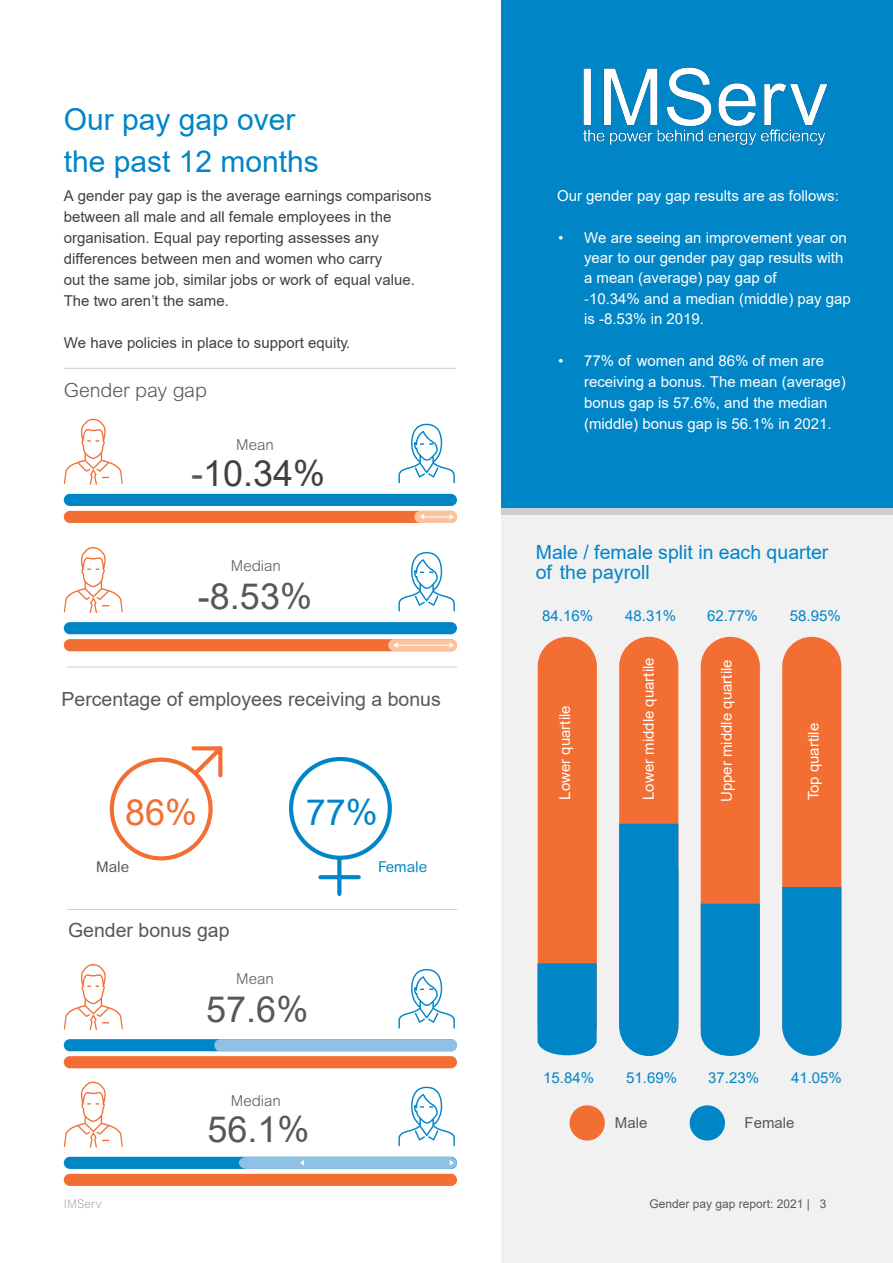
<style>
.page{position:relative;width:893px;height:1263px;background:#fff}
.page>*{position:absolute;margin:0;border:0;box-sizing:border-box;transform-origin:0 0}
.Subtitle{font:36px "Arial";color:#57585a}
.Subtitle-2{font:36px "Arial";color:#404040}
.Subtitle-3{font:36px "Arial";color:#f26e32}
.Subtitle-4{font:36px "Arial";color:#0085c7}
.Body-copy{font:30px/42px "Arial";color:#0085c7}
.Paragraph_Style_1{font:19.5px "Arial";color:#57585a}
.Paragraph_Style_1-2{font:19.5px/20.5px "Arial";color:#0085c7}
.Paragraph_Style_1-3{font:300 19.5px "Arial Rounded MT Pro";color:#57585a}
.Body-copy-2{font:15px/20.4px "Arial";color:#fff}
.Body-copy-3{font:15px/21px "Arial";color:#404040}
.Paragraph_Style_1-4{font:15px "Arial";color:#fff}
.Body-copy-4{font:15px "Arial";color:#0085c7}
.Body-copy-5{font:300 15px "Arial MT Std";color:#57585a}
.subtitle{font:15px "Arial";color:#57585a}
.subtitle-2{font:15px "Arial Rounded MT Pro";color:#0085c7}
.subtitle-3{font:15px "Arial Rounded MT Pro";color:#57585a}
.t1{font:12px "Arial";color:#57585a}
.t2{font:300 12px "Arial MT Std";color:#a7aaac}
.s1{color:#57585a}
.s2{font-family:"Arial MT Std";font-weight:300}
</style>
<div class="page">
<div style="left:502px;top:514px;width:391px;height:749px;background:#f1f1f1"></div>
<div style="left:502px;top:507px;width:391px;height:7px;background:#ceced0"></div>
<div style="left:502px;top:0;width:391px;height:507px;background:#0085c7"></div>
<svg style="left:64px;top:964px;width:59px;height:66px"></svg>
<svg style="left:398px;top:969px;width:57px;height:59px"></svg>
<div style="left:64px;top:1039px;width:393px;height:12px;background:#0085c7;border-radius:6px"></div>
<div style="left:214px;top:1039px;width:243px;height:12px;background:#8fc0e5;border-radius:6px"></div>
<svg style="left:64px;top:1082px;width:59px;height:66px"></svg>
<svg style="left:398px;top:1086px;width:57px;height:60px"></svg>
<div style="left:64px;top:1157px;width:393px;height:12px;background:#0085c7;border-radius:6px"></div>
<div style="left:239px;top:1157px;width:218px;height:12px;background:#8fc0e5"></div>
<div style="left:110px;top:757px;width:103px;height:103px;border:4px solid #f26e32;border-radius:50%"></div>
<svg style="left:189px;top:746px;width:34px;height:33px"></svg>
<div style="left:289px;top:757px;width:103px;height:103px;border:4px solid #0085c7;border-radius:50%"></div>
<svg style="left:337px;top:858px;width:4px;height:36px"></svg>
<svg style="left:320px;top:875px;width:39px;height:4px"></svg>
<hr style="left:67px;top:909px;width:390px;height:1px;background:#d0cecf">
<hr style="left:67px;top:667px;width:390px;height:1px;background:#d0cecf">
<hr style="left:64px;top:368px;width:392px;height:1px;background:#d0cecf">
<div style="left:782px;top:637px;width:59px;height:418px;background:#f26e32;border-radius:30px"></div>
<div style="left:701px;top:637px;width:59px;height:418px;background:#f26e32;border-radius:30px"></div>
<div style="left:619px;top:637px;width:59px;height:418px;background:#f26e32;border-radius:30px"></div>
<div style="left:538px;top:637px;width:59px;height:418px;background:#f26e32;border-radius:30px"></div>
<div style="left:782px;top:887px;width:59px;height:169px;background:#0085c7"></div>
<div style="left:701px;top:904px;width:59px;height:152px;background:#0085c7"></div>
<div style="left:570px;top:1105px;width:35px;height:35px;background:#f26e32;border-radius:50%"></div>
<div style="left:690px;top:1105px;width:35px;height:35px;background:#0085c7;border-radius:50%"></div>
<svg style="left:64px;top:419px;width:59px;height:66px"></svg>
<svg style="left:398px;top:424px;width:57px;height:59px"></svg>
<div style="left:64px;top:494px;width:393px;height:12px;background:#0085c7;border-radius:6px"></div>
<svg style="left:64px;top:547px;width:59px;height:66px"></svg>
<svg style="left:398px;top:552px;width:57px;height:59px"></svg>
<div style="left:64px;top:622px;width:393px;height:12px;background:#0085c7;border-radius:6px"></div>
<div style="left:64px;top:511px;width:393px;height:12px;background:#f26e32;border-radius:6px"></div>
<div style="left:64px;top:639px;width:393px;height:12px;background:#f26e32;border-radius:6px"></div>
<div style="left:64px;top:1056px;width:393px;height:12px;background:#f26e32;border-radius:6px"></div>
<div style="left:64px;top:1174px;width:393px;height:12px;background:#f26e32;border-radius:6px"></div>
<div style="left:414px;top:511px;width:43px;height:12px;background:#fbc29f;border-radius:6px"></div>
<svg style="left:420px;top:514px;width:34px;height:6px"></svg>
<div style="left:388px;top:639px;width:69px;height:12px;background:#fbc29f;border-radius:6px"></div>
<hr style="left:396px;top:645px;width:55px;height:1px;background:#fff">
<svg style="left:450px;top:642px;width:4px;height:6px"></svg>
<svg style="left:393px;top:642px;width:5px;height:6px"></svg>
<img style="left:583px;top:67px;width:245px;height:78px">
<div style="left:619px;top:824px;width:59px;height:232px;background:#0085c7"></div>
<svg style="left:537px;top:963px;width:60px;height:92px;background:#0b89c7"></svg>
<p class="Body-copy" style="left:64px;top:98px;width:257px">Our pay gap over the past 12 months</p>
<p class="Body-copy-3" style="left:64px;top:185px;width:369px">A gender pay gap is the average earnings comparisons between all male and all female employees in the organisation. Equal pay reporting assesses any differences between men and women who carry<br>out the same job, similar jobs or work of equal value.<br>The two aren’t the same.</p>
<p class="Body-copy-3" style="left:64px;top:332px;width:288px">We have policies in place to support equity.</p>
<p class="Paragraph_Style_1-3" style="left:64px;top:379px;width:145px">Gender pay gap</p>
<p class="Body-copy-5" style="left:236px;top:436px;width:39px">Mean</p>
<p class="Subtitle-2" style="left:191px;top:449px;width:136px"><span class="s1">-</span>10.34%</p>
<p class="Body-copy-5" style="left:231px;top:557px;width:52px">Median</p>
<p class="Subtitle" style="left:198px;top:572px;width:116px">-8.53%</p>
<p class="Paragraph_Style_1" style="left:62px;top:685px;width:381px">Percentage of employees receiving a bonus</p>
<p class="Subtitle-3" style="left:125px;top:787px;width:74px">86%</p>
<p class="Subtitle-4" style="left:306px;top:787px;width:74px">77%</p>
<p class="subtitle-3" style="left:96px;top:857px;width:35px">Male</p>
<p class="subtitle-2" style="left:378px;top:857px;width:51px">Female</p>
<p class="Paragraph_Style_1" style="left:68px;top:916px;width:163px">Gender bonus gap</p>
<p class="Body-copy-5" style="left:236px;top:970px;width:39px">Mean</p>
<p class="Subtitle" style="left:206px;top:985px;width:104px">57.6%</p>
<p class="Body-copy-5" style="left:231px;top:1092px;width:52px">Median</p>
<p class="Subtitle" style="left:207px;top:1105px;width:104px">56.1%</p>
<p class="Body-copy-2" style="left:557px;top:185px;width:283px">Our gender pay gap results are as follows:</p>
<p class="Body-copy-2" style="left:584px;top:227px;width:268px;text-indent:-27px"><span class="s2">•</span> We are seeing an improvement year on year to our gender pay gap results with a mean (average) pay gap of<br><span class="s2">-</span>10.34% and a median (middle) pay gap is -8.53% in 2019.</p>
<p class="Body-copy-2" style="left:584px;top:351px;width:263px;text-indent:-27px"><span class="s2">•</span> 77% of women and 86% of men are receiving a bonus. The mean (average) bonus gap is 57.6%, and the median (middle) bonus gap is 56.1% in 2021.</p>
<p class="Paragraph_Style_1-2" style="left:536px;top:542px;width:294px">Male / female split in each quarter of the payroll</p>
<p class="Body-copy-4" style="left:542px;top:605px;width:52px">84.16%</p>
<p class="Paragraph_Style_1-4" style="left:554px;top:799px;width:96px;rotate:-90deg">Lower quartile</p>
<p class="Body-copy-4" style="left:625px;top:605px;width:52px">48.31%</p>
<p class="Body-copy-4" style="left:707px;top:605px;width:52px">62.77%</p>
<p class="Paragraph_Style_1-4" style="left:638px;top:800px;width:144px;rotate:-90deg">Lower middle quartile</p>
<p class="Paragraph_Style_1-4" style="left:716px;top:802px;width:144px;rotate:-90deg">Upper middle quartile</p>
<p class="Body-copy-4" style="left:790px;top:605px;width:52px">58.95%</p>
<p class="Paragraph_Style_1-4" style="left:803px;top:800px;width:78px;rotate:-90deg">Top quartile</p>
<p class="Body-copy-4" style="left:543px;top:1067px;width:52px">15.84%</p>
<p class="Body-copy-4" style="left:626px;top:1067px;width:52px">51.69%</p>
<p class="Body-copy-4" style="left:708px;top:1067px;width:52px">37.23%</p>
<p class="Body-copy-4" style="left:791px;top:1067px;width:52px">41.05%</p>
<p class="subtitle" style="left:615px;top:1112px;width:34px">Male</p>
<p class="subtitle" style="left:745px;top:1112px;width:52px">Female</p>
<p class="t2" style="left:64px;top:1197px;width:39px">IMServ</p>
<p class="t1" style="left:649px;top:1195px;width:179px">Gender pay gap report: 2021 | 3</p>
</div>
